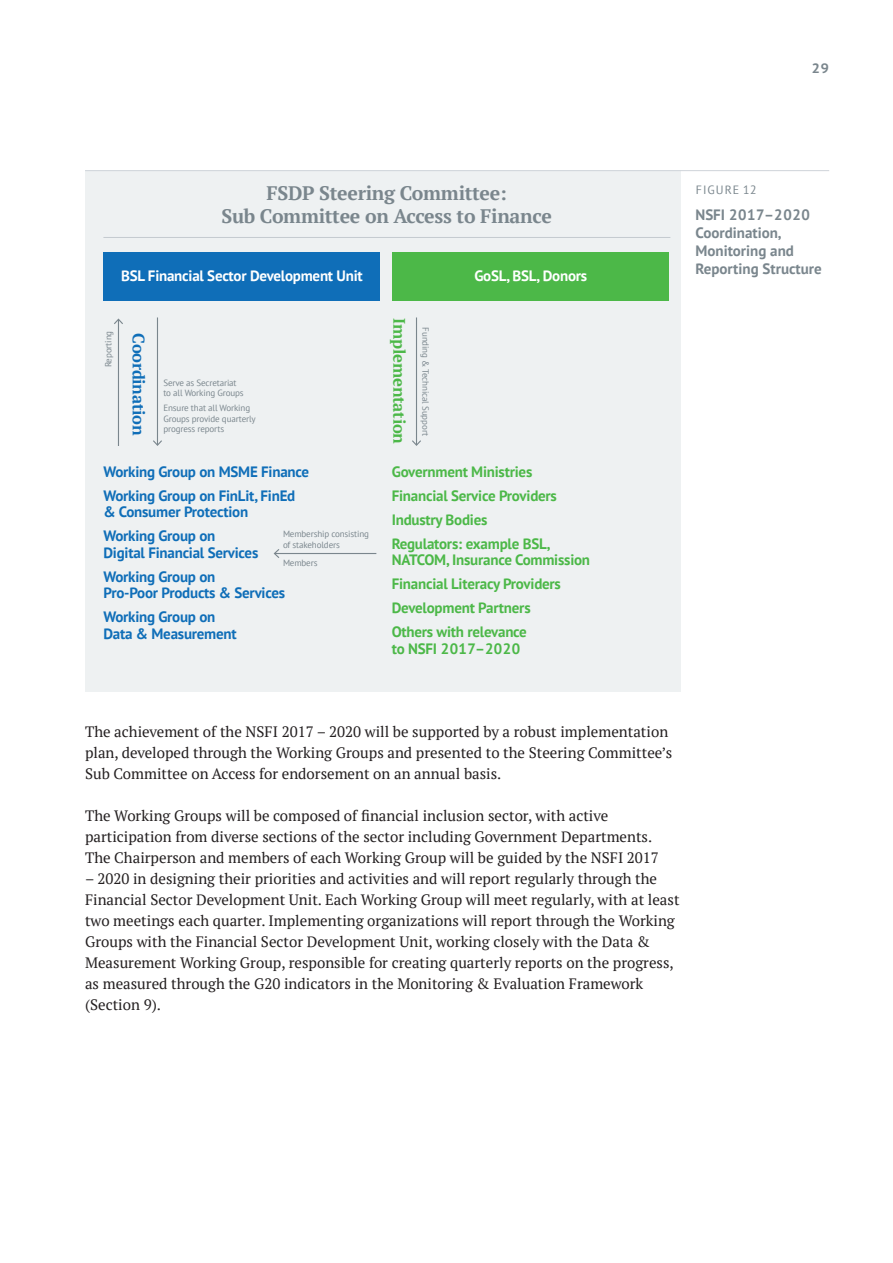
<style>
.page{position:relative;width:893px;height:1263px;background:#fff}
.page>*{position:absolute;margin:0;border:0;box-sizing:border-box;transform-origin:0 0}
.t1{font:700 19.5px/23.4px "PT Serif";letter-spacing:-.015em;color:#7a868d;text-align:center}
.t2{font:700 16.5px "PT Serif";letter-spacing:-.015em;color:#4cb848}
.t3{font:700 16.5px "PT Serif";letter-spacing:-.015em;color:#0f6eb8}
.Body_Copy{font:15px/21px "PT Serif";color:#231f20}
.t4{font:700 15px/24px "PT Sans";letter-spacing:-.015em;color:#4cb848}
.t5{font:700 15px/24px "PT Sans";letter-spacing:-.015em;color:#0f6eb8}
.Figure_title{font:700 15px/18px "PT Sans";color:#7a868d}
.t6{font:700 15px "PT Sans";letter-spacing:-.015em;color:#fff}
.t7{font:700 13.5px "PT Sans Caption";color:#7a868d}
.Figure{font:12px "PT Sans";letter-spacing:.08em;color:#7a868d}
.t8{font:9px/10.5px "PT Sans";letter-spacing:-.015em;color:#7a868d}
</style>
<div class="page">
<div style="left:85px;top:170px;width:595px;height:522px;background:#eef1f2"></div>
<hr style="left:103px;top:237px;width:567px;height:1px;background:#c5cbd0">
<div style="left:103px;top:253px;width:277px;height:48px;background:#0f6eb8"></div>
<div style="left:392px;top:253px;width:276px;height:48px;background:#4cb848"></div>
<hr style="left:157px;top:317px;width:1px;height:128px;background:#7a868d">
<svg style="left:153px;top:440px;width:9px;height:6px"></svg>
<hr style="left:275px;top:553px;width:101px;height:1px;background:#7a868d">
<svg style="left:274px;top:549px;width:5px;height:9px"></svg>
<hr style="left:118px;top:320px;width:1px;height:126px;background:#7a868d">
<svg style="left:114px;top:318px;width:9px;height:6px"></svg>
<hr style="left:416px;top:317px;width:1px;height:128px;background:#7a868d">
<svg style="left:412px;top:440px;width:9px;height:6px"></svg>
<hr style="left:85px;top:170px;width:744px;height:1px;background:#d1d6db">
<p class="t7" style="left:812px;top:59px;width:19px">29</p>
<p class="t1" style="left:221px;top:181px;width:332px">FSDP Steering Committee:<br>Sub Committee on Access to Finance</p>
<p class="t6" style="left:121px;top:266px;width:243px">BSL Financial Sector Development Unit</p>
<p class="t8" style="left:103px;top:367px;width:38px;rotate:-90deg">Reporting</p>
<p class="t3" style="left:150px;top:333px;width:104px;rotate:90deg">Coordination</p>
<p class="t8" style="left:163px;top:377px;width:82px">Serve as Secretariat to all Working Groups</p>
<p class="t8" style="left:163px;top:402px;width:94px">Ensure that all Working<br>Groups provide quarterly progress reports</p>
<p class="t5" style="left:103px;top:459px;width:207px">Working Group on MSME Finance<br>Working Group on FinLit, FinEd</p>
<p class="t5" style="left:103px;top:500px;width:146px">&amp; Consumer Protection<br>Working Group on</p>
<p class="t5" style="left:103px;top:540px;width:156px">Digital Financial Services<br>Working Group on</p>
<p class="t5" style="left:103px;top:581px;width:183px">Pro-Poor Products &amp; Services<br>Working Group on</p>
<p class="t5" style="left:103px;top:621px;width:135px">Data &amp; Measurement</p>
<p class="t8" style="left:283px;top:528px;width:87px">Membership consisting of stakeholders</p>
<p class="t8" style="left:283px;top:557px;width:36px">Members</p>
<p class="t2" style="left:410px;top:318px;width:127px;rotate:90deg">Implementation</p>
<p class="t8" style="left:431px;top:327px;width:110px;rotate:90deg">Funding &amp; Technical Support</p>
<p class="t6" style="left:474px;top:266px;width:114px">GoSL, BSL, Donors</p>
<p class="t4" style="left:392px;top:459px;width:167px">Government Ministries<br>Financial Service Providers<br>Industry Bodies<br>Regulators: example BSL,</p>
<p class="t4" style="left:392px;top:548px;width:200px">NATCOM, Insurance Commission<br>Financial Literacy Providers<br>Development Partners<br>Others with relevance</p>
<p class="t4" style="left:392px;top:636px;width:130px">to NSFI 2017–2020</p>
<p class="Figure" style="left:696px;top:182px;width:62px">FIGURE 12</p>
<p class="Figure_title" style="left:695px;top:206px;width:128px">NSFI 2017–2020<br>Coordination,<br>Monitoring and<br>Reporting Structure</p>
<p class="Body_Copy" style="left:85px;top:721px;width:589px">The achievement of the NSFI 2017 – 2020 will be supported by a robust implementation plan, developed through the Working Groups and presented to the Steering Committee’s<br>Sub Committee on Access for endorsement on an annual basis.</p>
<p class="Body_Copy" style="left:85px;top:805px;width:575px">The Working Groups will be composed of financial inclusion sector, with active participation from diverse sections of the sector including Government Departments.<br>The Chairperson and members of each Working Group will be guided by the NSFI 2017</p>
<p class="Body_Copy" style="left:85px;top:868px;width:596px">– 2020 in designing their priorities and activities and will report regularly through the Financial Sector Development Unit. Each Working Group will meet regularly, with at least two meetings each quarter. Implementing organizations will report through the Working Groups with the Financial Sector Development Unit, working closely with the Data &amp; Measurement Working Group, responsible for creating quarterly reports on the progress, as measured through the G20 indicators in the Monitoring &amp; Evaluation Framework (Section 9).</p>
</div>
